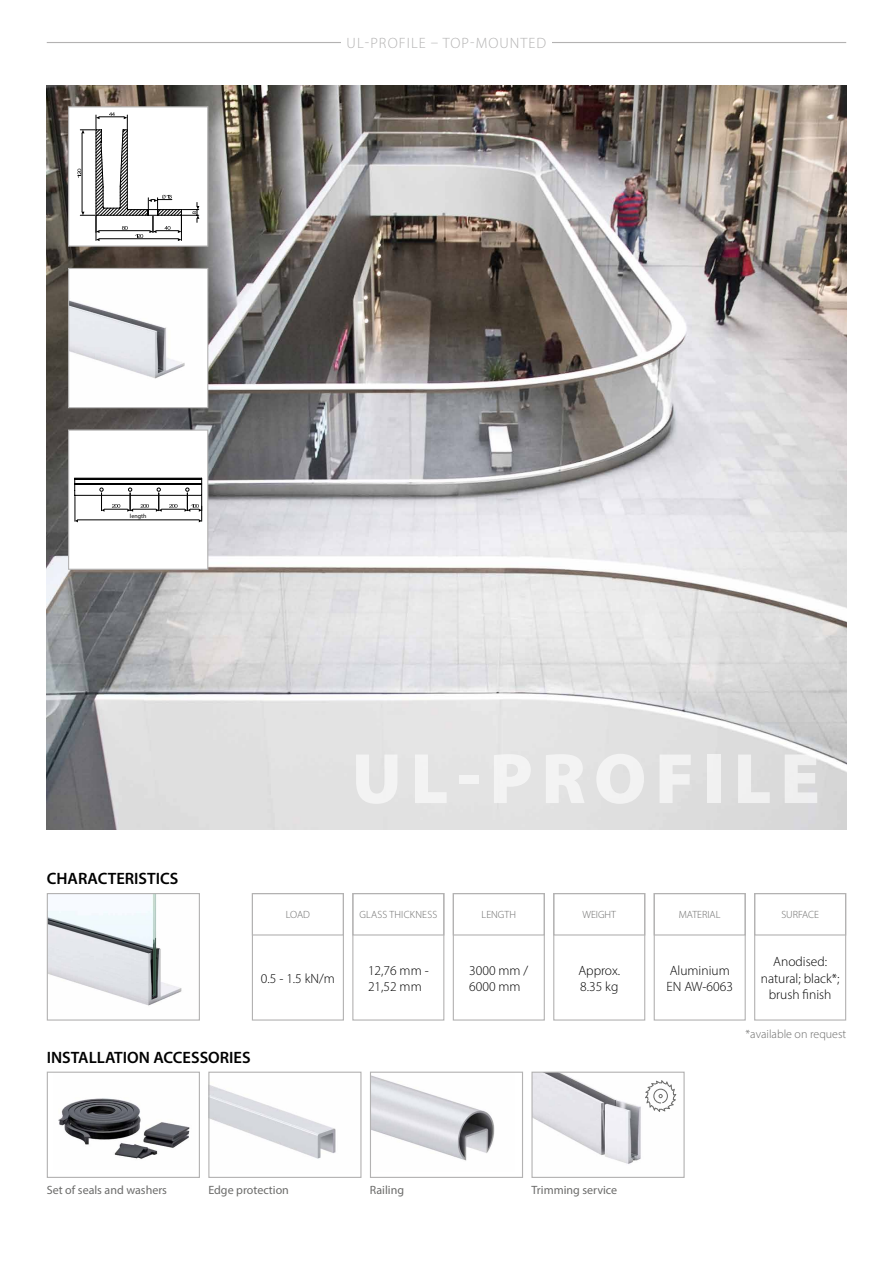
<style>
.page{position:relative;width:893px;height:1263px;background:#fff}
.page>*{position:absolute;margin:0;border:0;box-sizing:border-box;transform-origin:0 0}
.t1{font:600 16.5px "Myriad Pro";color:#000}
.t2{font:300 15px "Myriad Pro";letter-spacing:.07em;color:#b3b2b2}
.t3{font:300 13.5px/16.2px "Myriad Pro";color:#000}
.t4{font:12px "Myriad Pro";color:#6b6b6a}
.t5{font:300 12px "Myriad Pro";color:#6b6b6a}
.t6{font:300 10.5px "Myriad Pro";color:#6b6b6a}
.t7{font:300 10.5px "Myriad Pro";letter-spacing:.02em;color:#6b6b6a}
.t8{font:6px "Myriad Pro";color:#000}
.s1{color:#fff}
</style>
<div class="page">
<img style="left:47px;top:85px;width:799px;height:744px">
<img style="left:49px;top:895px;width:133px;height:111px">
<div style="left:47px;top:893px;width:153px;height:127px;border:1px solid #b3b2b2"></div>
<hr style="left:47px;top:42px;width:799px;height:1px;background:#b3b2b2">
<div style="left:341px;top:32px;width:211px;height:21px;background:#fff"></div>
<div style="left:68px;top:106px;width:140px;height:141px;background:#fff;border:1px solid #b3b2b2"></div>
<div style="left:68px;top:429px;width:140px;height:141px;background:#fff;border:1px solid #b3b2b2"></div>
<div style="left:69px;top:268px;width:139px;height:140px;background:#fff"></div>
<img style="left:70px;top:300px;width:115px;height:79px">
<div style="left:68px;top:268px;width:140px;height:140px;border:1px solid #b3b2b2"></div>
<svg style="left:77px;top:112px;width:122px;height:129px"></svg>
<img style="left:58px;top:1098px;width:132px;height:61px">
<div style="left:47px;top:1071px;width:153px;height:107px;border:1px solid #b3b2b2"></div>
<img style="left:210px;top:1085px;width:126px;height:74px">
<div style="left:208px;top:1071px;width:153px;height:107px;border:1px solid #b3b2b2"></div>
<img style="left:372px;top:1076px;width:123px;height:85px">
<div style="left:370px;top:1071px;width:153px;height:107px;border:1px solid #b3b2b2"></div>
<img style="left:533px;top:1073px;width:144px;height:91px">
<div style="left:531px;top:1071px;width:154px;height:107px;border:1px solid #b3b2b2"></div>
<div style="left:754px;top:893px;width:92px;height:127px;border:1px solid #b3b2b2"></div>
<div style="left:654px;top:893px;width:92px;height:127px;border:1px solid #b3b2b2"></div>
<div style="left:553px;top:893px;width:92px;height:127px;border:1px solid #b3b2b2"></div>
<div style="left:453px;top:893px;width:92px;height:127px;border:1px solid #b3b2b2"></div>
<div style="left:352px;top:893px;width:92px;height:127px;border:1px solid #b3b2b2"></div>
<div style="left:252px;top:893px;width:92px;height:127px;border:1px solid #b3b2b2"></div>
<div style="left:754px;top:893px;width:92px;height:42px;border:1px solid #b3b2b2"></div>
<div style="left:654px;top:893px;width:92px;height:42px;border:1px solid #b3b2b2"></div>
<div style="left:553px;top:893px;width:92px;height:42px;border:1px solid #b3b2b2"></div>
<div style="left:453px;top:893px;width:92px;height:42px;border:1px solid #b3b2b2"></div>
<div style="left:352px;top:893px;width:92px;height:42px;border:1px solid #b3b2b2"></div>
<div style="left:252px;top:893px;width:92px;height:42px;border:1px solid #b3b2b2"></div>
<svg style="left:645px;top:1080px;width:31px;height:32px"></svg>
<svg style="left:74px;top:478px;width:128px;height:44px"></svg>
<p class="t2" style="left:347px;top:34px;width:201px">UL-PROFILE – TOP-MOUNTED</p>
<p class="t8" style="left:130px;top:512px;width:18px">length</p>
<p class="t1" style="left:47px;top:868px;width:133px">CHARACTERISTICS</p>
<p class="t6" style="left:286px;top:908px;width:26px">LOAD</p>
<p class="t7" style="left:359px;top:908px;width:79px">GLASS THICKNESS</p>
<p class="t6" style="left:482px;top:908px;width:36px">LENGTH</p>
<p class="t6" style="left:582px;top:908px;width:35px">WEIGHT</p>
<p class="t6" style="left:679px;top:908px;width:43px">MATERIAL</p>
<p class="t6" style="left:781px;top:908px;width:39px">SURFACE</p>
<p class="t3" style="left:761px;top:954px;width:80px;text-align:center">Anodised: natural; black*; brush finish</p>
<p class="t3" style="left:666px;top:962px;width:68px">Aluminium<br>EN AW-6063</p>
<p class="t3" style="left:469px;top:962px;width:61px">3000 mm /<br>6000 mm <span class="s1">/</span></p>
<p class="t3" style="left:578px;top:962px;width:43px">Approx.<br>8.35 kg</p>
<p class="t3" style="left:368px;top:962px;width:62px">12,76 mm -<br>21,52 mm <span class="s1">-</span></p>
<p class="t3" style="left:261px;top:970px;width:76px">0.5 - 1.5 kN/m</p>
<p class="t1" style="left:47px;top:1047px;width:205px">INSTALLATION ACCESSORIES</p>
<p class="t5" style="left:746px;top:1027px;width:102px">*available on request</p>
<p class="t4" style="left:47px;top:1182px;width:122px">Set of seals and washers</p>
<p class="t4" style="left:208px;top:1182px;width:82px">Edge protection</p>
<p class="t4" style="left:370px;top:1182px;width:36px">Railing</p>
<p class="t4" style="left:531px;top:1182px;width:87px">Trimming service</p>
</div>
